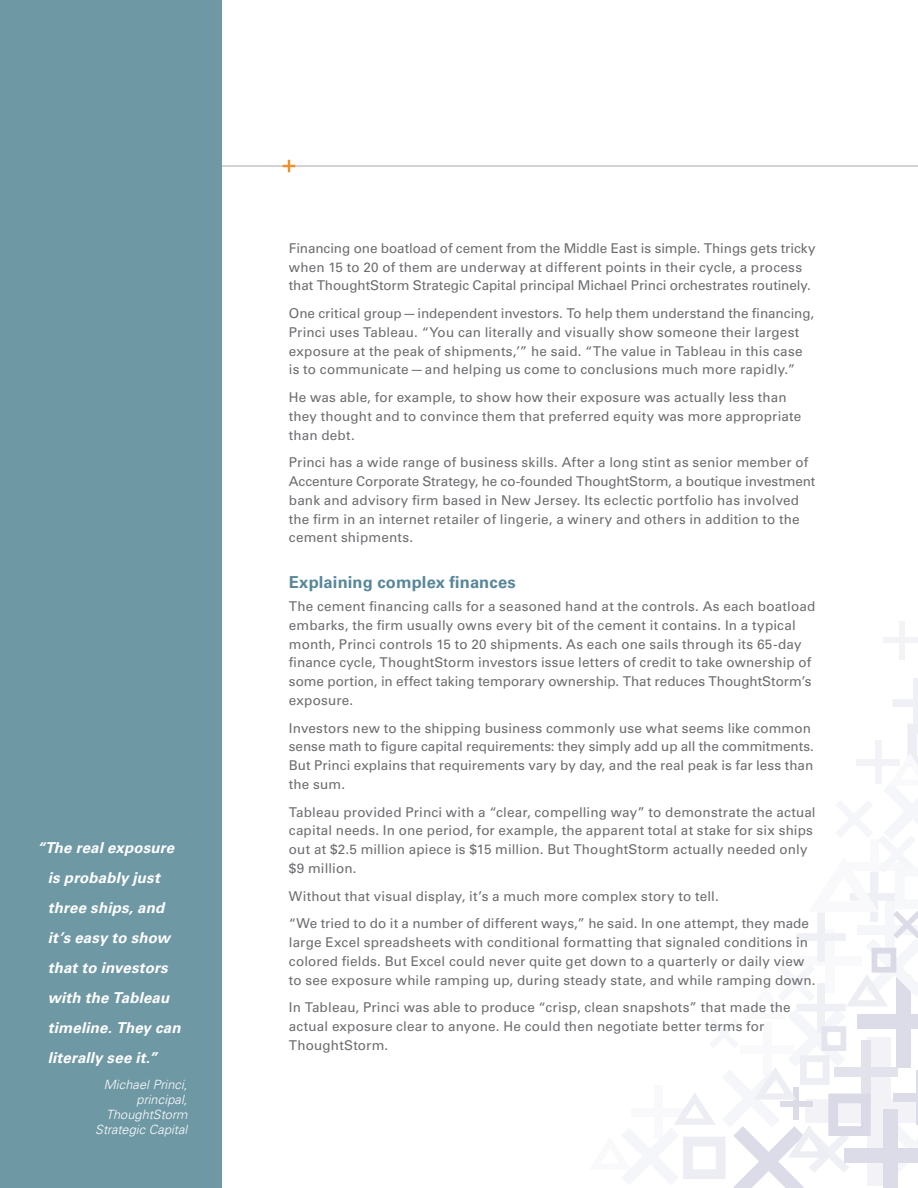
<style>
.page{position:relative;width:918px;height:1188px;background:#fff}
.page>*{position:absolute;margin:0;border:0;box-sizing:border-box;transform-origin:0 0}
.Headline{font:700 16.5px "Univers LT Std";letter-spacing:.01em;color:#57879b}
.t1{font:italic 700 15px/30px "Univers LT Std";letter-spacing:.01em;color:#fff}
.Body_copy{font:13.5px/18.8px "Univers LT Std";letter-spacing:.01em;color:#6c6d70}
.Quote_ATTRIBUTION{font:italic 300 12.75px/15px "Univers LT Std";letter-spacing:.005em;color:#fff;text-align:right}
</style>
<div class="page">
<div style="left:899px;top:621px;width:6px;height:38px;background:#f3f3f7"></div>
<div style="left:883px;top:637px;width:35px;height:6px;background:#f3f3f7"></div>
<div style="left:913px;top:678px;width:5px;height:50px;background:#eff0f5"></div>
<div style="left:893px;top:699px;width:25px;height:8px;background:#eff0f5"></div>
<svg style="left:674px;top:724px;width:244px;height:464px"></svg>
<div style="left:884px;top:1109px;width:14px;height:79px;background:#dcdce8"></div>
<div style="left:845px;top:1148px;width:73px;height:14px;background:#dcdce8"></div>
<hr style="left:190px;top:166px;width:728px;height:1px;background:#a8a9ad">
<div style="left:0;top:0;width:221px;height:1188px;background:#6f98a5"></div>
<svg style="left:283px;top:160px;width:12px;height:12px"></svg>
<p class="t1" style="left:48px;top:833px;width:134px;text-indent:-11px">“The real exposure is probably just three ships, and it’s easy to show that to investors with the Tableau timeline. They can literally see it.”</p>
<p class="Quote_ATTRIBUTION" style="left:95px;top:1077px;width:94px">Michael Princi, principal,<br>ThoughtStorm<br>Strategic Capital</p>
<p class="Body_copy" style="left:289px;top:239px;width:528px">Financing one boatload of cement from the Middle East is simple. Things gets tricky when 15 to 20 of them are underway at different points in their cycle, a process that ThoughtStorm Strategic Capital principal Michael Princi orchestrates routinely.</p>
<p class="Body_copy" style="left:289px;top:304px;width:527px">One critical group—independent investors. To help them understand the financing, Princi uses Tableau. “You can literally and visually show someone their largest exposure at the peak of shipments,’” he said. “The value in Tableau in this case is to communicate—and helping us come to conclusions much more rapidly.”</p>
<p class="Body_copy" style="left:289px;top:388px;width:514px">He was able, for example, to show how their exposure was actually less than they thought and to convince them that preferred equity was more appropriate than debt.</p>
<p class="Body_copy" style="left:289px;top:453px;width:528px">Princi has a wide range of business skills. After a long stint as senior member of Accenture Corporate Strategy, he co-founded ThoughtStorm, a boutique investment bank and advisory firm based in New Jersey. Its eclectic portfolio has involved the firm in an internet retailer of lingerie, a winery and others in addition to the cement shipments.</p>
<p class="Headline" style="left:289px;top:573px;width:228px">Explaining complex finances</p>
<p class="Body_copy" style="left:289px;top:597px;width:528px">The cement financing calls for a seasoned hand at the controls. As each boatload embarks, the firm usually owns every bit of the cement it contains. In a typical month, Princi controls 15 to 20 shipments. As each one sails through its 65-day finance cycle, ThoughtStorm investors issue letters of credit to take ownership of some portion, in effect taking temporary ownership. That reduces ThoughtStorm’s exposure.</p>
<p class="Body_copy" style="left:289px;top:719px;width:527px">Investors new to the shipping business commonly use what seems like common sense math to figure capital requirements: they simply add up all the commitments.<br>But Princi explains that requirements vary by day, and the real peak is far less than the sum.</p>
<p class="Body_copy" style="left:289px;top:803px;width:528px">Tableau provided Princi with a “clear, compelling way” to demonstrate the actual capital needs. In one period, for example, the apparent total at stake for six ships out at $2.5 million apiece is $15 million. But ThoughtStorm actually needed only $9 million.</p>
<p class="Body_copy" style="left:289px;top:887px;width:431px">Without that visual display, it’s a much more complex story to tell.</p>
<p class="Body_copy" style="left:289px;top:914px;width:528px">“We tried to do it a number of different ways,” he said. In one attempt, they made large Excel spreadsheets with conditional formatting that signaled conditions in colored fields. But Excel could never quite get down to a quarterly or daily view to see exposure while ramping up, during steady state, and while ramping down.</p>
<p class="Body_copy" style="left:289px;top:998px;width:503px">In Tableau, Princi was able to produce “crisp, clean snapshots” that made the actual exposure clear to anyone. He could then negotiate better terms for<br>ThoughtStorm.</p>
</div>
